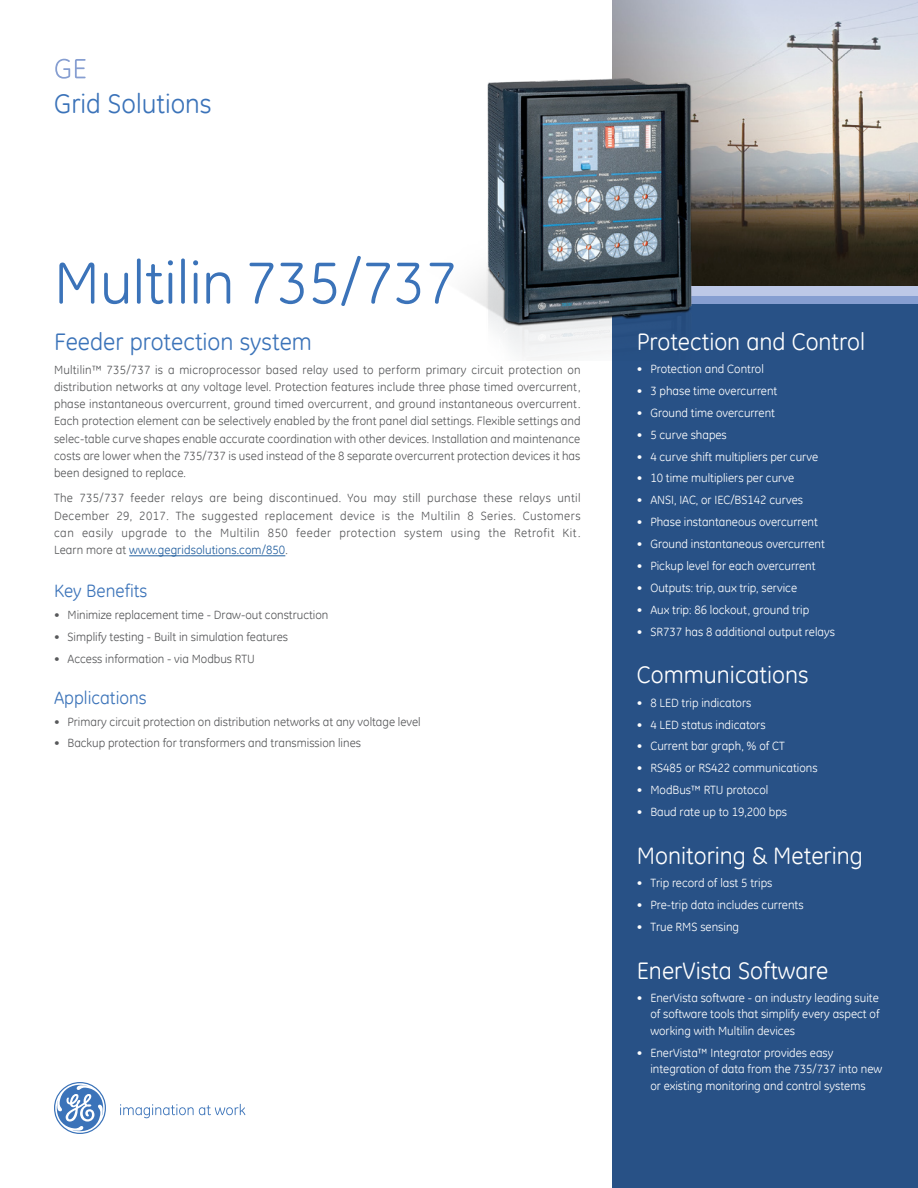
<style>
.page{position:relative;width:918px;height:1188px;background:#fff}
.page>*{position:absolute;margin:0;border:0;box-sizing:border-box;transform-origin:0 0}
.t1{font:60px "GE Inspira";color:#3b73b9}
.t2{font:27px "GE Inspira";color:#3b73b9}
.t3{font:24px "GE Inspira";color:#fff}
.t4{font:24px "GE Inspira";color:#3b73b9}
.t5{font:18px "GE Inspira";color:#3b73b9}
.t6{font:12px/17.2px "GE Inspira";color:#58595b;text-align:justify}
.t7{font:12px/16.5px "GE Inspira";color:#fff;text-align:justify}
.s1{color:#215e9e}
</style>
<div class="page">
<svg style="left:55px;top:59px;width:31px;height:20px"></svg>
<div style="left:612px;top:296px;width:306px;height:892px;background:#285186"></div>
<div style="left:612px;top:294px;width:306px;height:10px;background:#869ed1"></div>
<div style="left:612px;top:286px;width:306px;height:10px;background:#bdc8e7"></div>
<svg style="left:120px;top:1104px;width:125px;height:14px"></svg>
<svg style="left:54px;top:1082px;width:52px;height:52px"></svg>
<img style="left:612px;top:0;width:306px;height:286px">
<img style="left:466px;top:59px;width:278px;height:299px">
<hr style="left:129px;top:555px;width:156px;height:1px;background:#215e9e">
<h2 class="t2" style="left:54px;top:86px;width:159px">Grid Solutions</h2>
<h1 class="t1" style="left:54px;top:244px;width:404px">Multilin 735/737</h1>
<h3 class="t4" style="left:54px;top:326px;width:259px">Feeder protection system</h3>
<p class="t6" style="left:54px;top:361px;width:528px">Multilin™ 735/737 is a microprocessor based relay used to perform primary circuit protection on distribution networks at any voltage level. Protection features include three phase timed overcurrent, phase instantaneous overcurrent, ground timed overcurrent, and ground instantaneous overcurrent.<br>Each protection element can be selectively enabled by the front panel dial settings. Flexible settings and selec-table curve shapes enable accurate coordination with other devices. Installation and maintenance costs are lower when the 735/737 is used instead of the 8 separate overcurrent protection devices it has been designed to replace.</p>
<p class="t6" style="left:54px;top:489px;width:528px">The 735/737 feeder relays are being discontinued. You may still purchase these relays until December 29, 2017. The suggested replacement device is the Multilin 8 Series. Customers can easily upgrade to the Multilin 850 feeder protection system using the Retrofit Kit.<br>Learn more at <span class="s1">www.gegridsolutions.com/850</span>.</p>
<h3 class="t5" style="left:54px;top:580px;width:95px">Key Benefits</h3>
<p class="t6" style="left:54px;top:606px;width:276px">• Minimize replacement time - Draw-out construction</p>
<p class="t6" style="left:54px;top:628px;width:236px">• Simplify testing - Built in simulation features</p>
<p class="t6" style="left:54px;top:650px;width:202px">• Access information - via Modbus RTU</p>
<h3 class="t5" style="left:54px;top:686px;width:94px">Applications</h3>
<p class="t6" style="left:54px;top:713px;width:368px">• Primary circuit protection on distribution networks at any voltage level</p>
<p class="t6" style="left:54px;top:734px;width:309px">• Backup protection for transformers and transmission lines</p>
<h3 class="t3" style="left:637px;top:326px;width:230px">Protection and Control</h3>
<p class="t7" style="left:637px;top:360px;width:129px">• Protection and Control</p>
<p class="t7" style="left:637px;top:382px;width:142px">• 3 phase time overcurrent</p>
<p class="t7" style="left:637px;top:404px;width:140px">• Ground time overcurrent</p>
<p class="t7" style="left:637px;top:426px;width:92px">• 5 curve shapes</p>
<p class="t7" style="left:637px;top:448px;width:183px">• 4 curve shift multipliers per curve</p>
<p class="t7" style="left:637px;top:470px;width:159px">• 10 time multipliers per curve</p>
<p class="t7" style="left:637px;top:492px;width:168px">• ANSI, IAC, or IEC/BS142 curves</p>
<p class="t7" style="left:637px;top:514px;width:183px">• Phase instantaneous overcurrent</p>
<p class="t7" style="left:637px;top:535px;width:190px">• Ground instantaneous overcurrent</p>
<p class="t7" style="left:637px;top:557px;width:180px">• Pickup level for each overcurrent</p>
<p class="t7" style="left:637px;top:579px;width:162px">• Outputs: trip, aux trip, service</p>
<p class="t7" style="left:637px;top:601px;width:174px">• Aux trip: 86 lockout, ground trip</p>
<p class="t7" style="left:637px;top:623px;width:200px">• SR737 has 8 additional output relays</p>
<h3 class="t3" style="left:637px;top:660px;width:173px">Communications</h3>
<p class="t7" style="left:637px;top:694px;width:116px">• 8 LED trip indicators</p>
<p class="t7" style="left:637px;top:716px;width:130px">• 4 LED status indicators</p>
<p class="t7" style="left:637px;top:738px;width:149px">• Current bar graph, % of CT</p>
<p class="t7" style="left:637px;top:760px;width:182px">• RS485 or RS422 communications</p>
<p class="t7" style="left:637px;top:782px;width:133px">• ModBus™ RTU protocol</p>
<p class="t7" style="left:637px;top:804px;width:152px">• Baud rate up to 19,200 bps</p>
<h3 class="t3" style="left:637px;top:840px;width:228px">Monitoring &amp; Metering</h3>
<p class="t7" style="left:637px;top:874px;width:137px">• Trip record of last 5 trips</p>
<p class="t7" style="left:637px;top:896px;width:168px">• Pre-trip data includes currents</p>
<p class="t7" style="left:637px;top:918px;width:104px">• True RMS sensing</p>
<h3 class="t3" style="left:637px;top:955px;width:193px">EnerVista Software</h3>
<p class="t7" style="left:650px;top:989px;width:231px;text-indent:-14px">• EnerVista software - an industry leading suite of software tools that simplify every aspect of working with Multilin devices</p>
<p class="t7" style="left:650px;top:1044px;width:233px;text-align:left;text-indent:-14px">• EnerVista™ Integrator provides easy integration of data from the 735/737 into new or existing monitoring and control systems</p>
</div>
